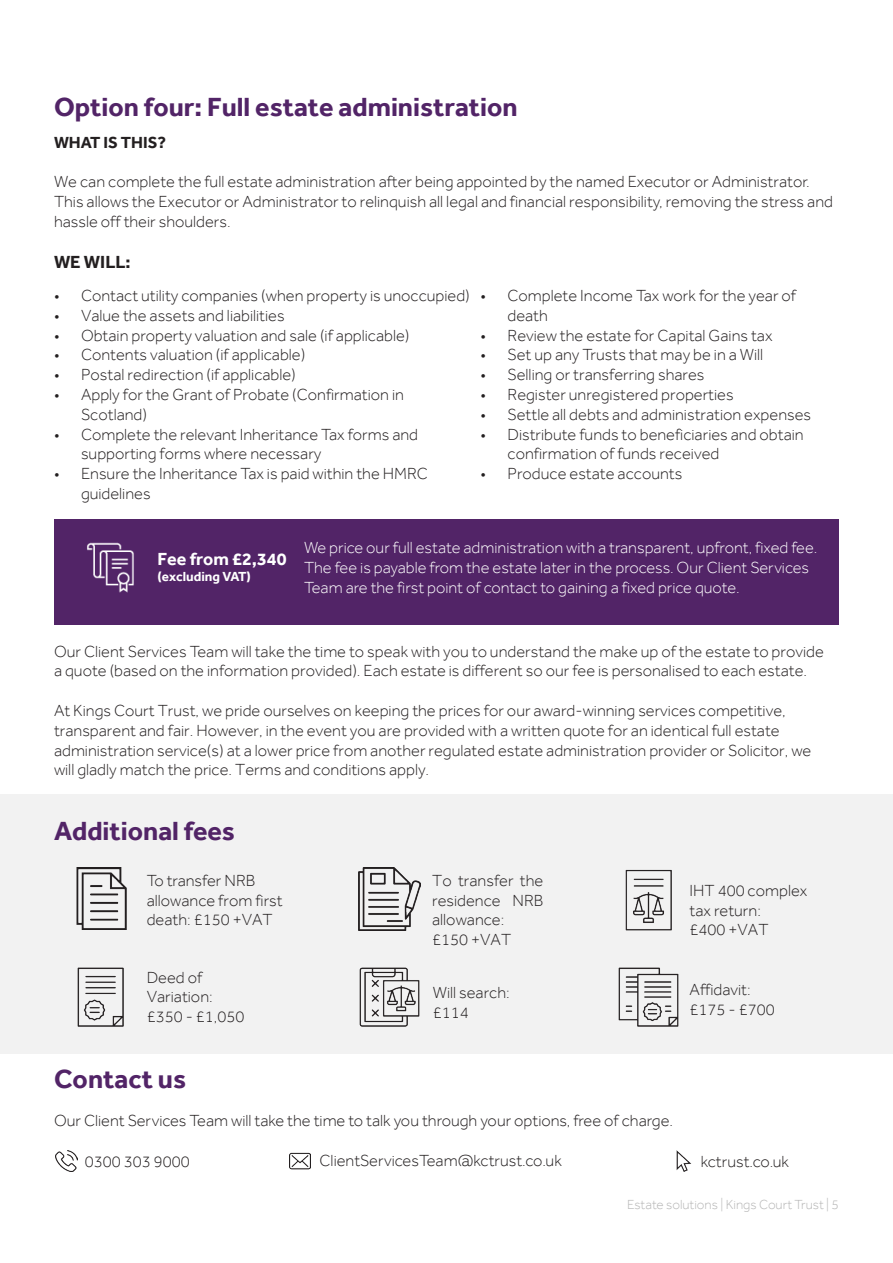
<style>
.page{position:relative;width:893px;height:1263px;background:#fff}
.page>*{position:absolute;margin:0;border:0;box-sizing:border-box;transform-origin:0 0}
.t1{font:700 27px "Effra";color:#522467}
.t2{font:700 18px "Effra";color:#fff}
.t3{font:700 18px "Effra";color:#231f20}
.t4{font:300 16.5px/19.8px "Effra";color:#231f20}
.t5{font:300 16.5px/19.8px "Effra";color:#fff}
.t6{font:300 16.5px/19.8px "Effra";color:#221e1f}
.t7{font:700 16.5px "Effra";color:#231f20}
.t8{font:300 13.5px "Effra";color:#b5b5b5}
.t9{font:700 13.5px "Effra";color:#fff}
</style>
<div class="page">
<hr style="left:0;top:0;width:1px;height:1263px;background:#522467">
<div style="left:54px;top:519px;width:785px;height:105px;background:#522467"></div>
<img style="left:87px;top:542px;width:47px;height:51px">
<div style="left:0;top:795px;width:893px;height:259px;background:#f2f2f2"></div>
<img style="left:56px;top:1150px;width:21px;height:22px">
<img style="left:289px;top:1152px;width:22px;height:18px">
<img style="left:676px;top:1150px;width:16px;height:22px">
<img style="left:76px;top:868px;width:51px;height:62px">
<img style="left:77px;top:967px;width:47px;height:60px">
<img style="left:358px;top:868px;width:63px;height:62px">
<img style="left:359px;top:967px;width:61px;height:60px">
<img style="left:625px;top:869px;width:47px;height:62px">
<img style="left:618px;top:967px;width:61px;height:60px">
<p class="t1" style="left:54px;top:90px;width:465px">Option four: Full estate administration</p>
<p class="t7" style="left:54px;top:132px;width:114px">WHAT IS THIS?</p>
<p class="t4" style="left:54px;top:172px;width:780px">We can complete the full estate administration after being appointed by the named Executor or Administrator.<br>This allows the Executor or Administrator to relinquish all legal and financial responsibility, removing the stress and hassle off their shoulders.</p>
<p class="t3" style="left:54px;top:251px;width:78px">WE WILL:</p>
<p class="t4" style="left:54px;top:285px;width:417px">• Contact utility companies (when property is unoccupied)</p>
<p class="t4" style="left:54px;top:305px;width:232px">• Value the assets and liabilities</p>
<p class="t4" style="left:54px;top:325px;width:357px">• Obtain property valuation and sale (if applicable)</p>
<p class="t4" style="left:54px;top:345px;width:253px">• Contents valuation (if applicable)</p>
<p class="t4" style="left:54px;top:365px;width:243px">• Postal redirection (if applicable)</p>
<p class="t4" style="left:81px;top:384px;width:324px;text-indent:-27px">• Apply for the Grant of Probate (Confirmation in<br>Scotland)</p>
<p class="t4" style="left:81px;top:424px;width:339px;text-indent:-27px">• Complete the relevant Inheritance Tax forms and supporting forms where necessary</p>
<p class="t4" style="left:81px;top:464px;width:349px;text-indent:-27px">• Ensure the Inheritance Tax is paid within the HMRC guidelines</p>
<p class="t4" style="left:507px;top:285px;width:290px;text-indent:-27px">• Complete Income Tax work for the year of death</p>
<p class="t4" style="left:480px;top:325px;width:294px">• Review the estate for Capital Gains tax</p>
<p class="t4" style="left:480px;top:345px;width:284px">• Set up any Trusts that may be in a Will</p>
<p class="t4" style="left:480px;top:365px;width:226px">• Selling or transferring shares</p>
<p class="t4" style="left:480px;top:384px;width:255px">• Register unregistered properties</p>
<p class="t4" style="left:480px;top:404px;width:332px">• Settle all debts and administration expenses</p>
<p class="t4" style="left:507px;top:424px;width:298px;text-indent:-27px">• Distribute funds to beneficiaries and obtain confirmation of funds received</p>
<p class="t4" style="left:480px;top:464px;width:203px">• Produce estate accounts</p>
<p class="t2" style="left:158px;top:548px;width:130px">Fee from £2,340</p>
<p class="t9" style="left:158px;top:568px;width:95px">(excluding VAT)</p>
<p class="t5" style="left:304px;top:538px;width:515px">We price our full estate administration with a transparent, upfront, fixed fee.<br>The fee is payable from the estate later in the process. Our Client Services<br>Team are the first point of contact to gaining a fixed price quote.</p>
<p class="t4" style="left:54px;top:641px;width:771px">Our Client Services Team will take the time to speak with you to understand the make up of the estate to provide a quote (based on the information provided). Each estate is different so our fee is personalised to each estate.</p>
<p class="t4" style="left:54px;top:700px;width:759px">At Kings Court Trust, we pride ourselves on keeping the prices for our award-winning services competitive, transparent and fair. However, in the event you are provided with a written quote for an identical full estate administration service(s) at a lower price from another regulated estate administration provider or Solicitor, we will gladly match the price. Terms and conditions apply.</p>
<p class="t1" style="left:54px;top:814px;width:182px">Additional fees</p>
<p class="t4" style="left:147px;top:870px;width:137px">To transfer NRB allowance from first death: £150 +VAT</p>
<p class="t4" style="left:147px;top:967px;width:99px">Deed of<br>Variation: £350 - £1,050</p>
<p class="t4" style="left:432px;top:870px;width:113px">To transfer the residence NRB allowance: £150 +VAT</p>
<p class="t6" style="left:433px;top:983px;width:79px">Will search: £114</p>
<p class="t4" style="left:689px;top:880px;width:119px">IHT 400 complex tax return:<br>£400 +VAT</p>
<p class="t4" style="left:689px;top:979px;width:87px">Affidavit: £175 - £700</p>
<p class="t1" style="left:54px;top:1063px;width:134px">Contact us</p>
<p class="t4" style="left:54px;top:1110px;width:621px">Our Client Services Team will take the time to talk you through your options, free of charge.</p>
<p class="t4" style="left:85px;top:1151px;width:106px">0300 303 9000</p>
<p class="t4" style="left:320px;top:1150px;width:244px">ClientServicesTeam@kctrust.co.uk</p>
<p class="t4" style="left:701px;top:1151px;width:90px">kctrust.co.uk</p>
<p class="t8" style="left:627px;top:1196px;width:213px">Estate solutions | Kings Court Trust | 5</p>
</div>
